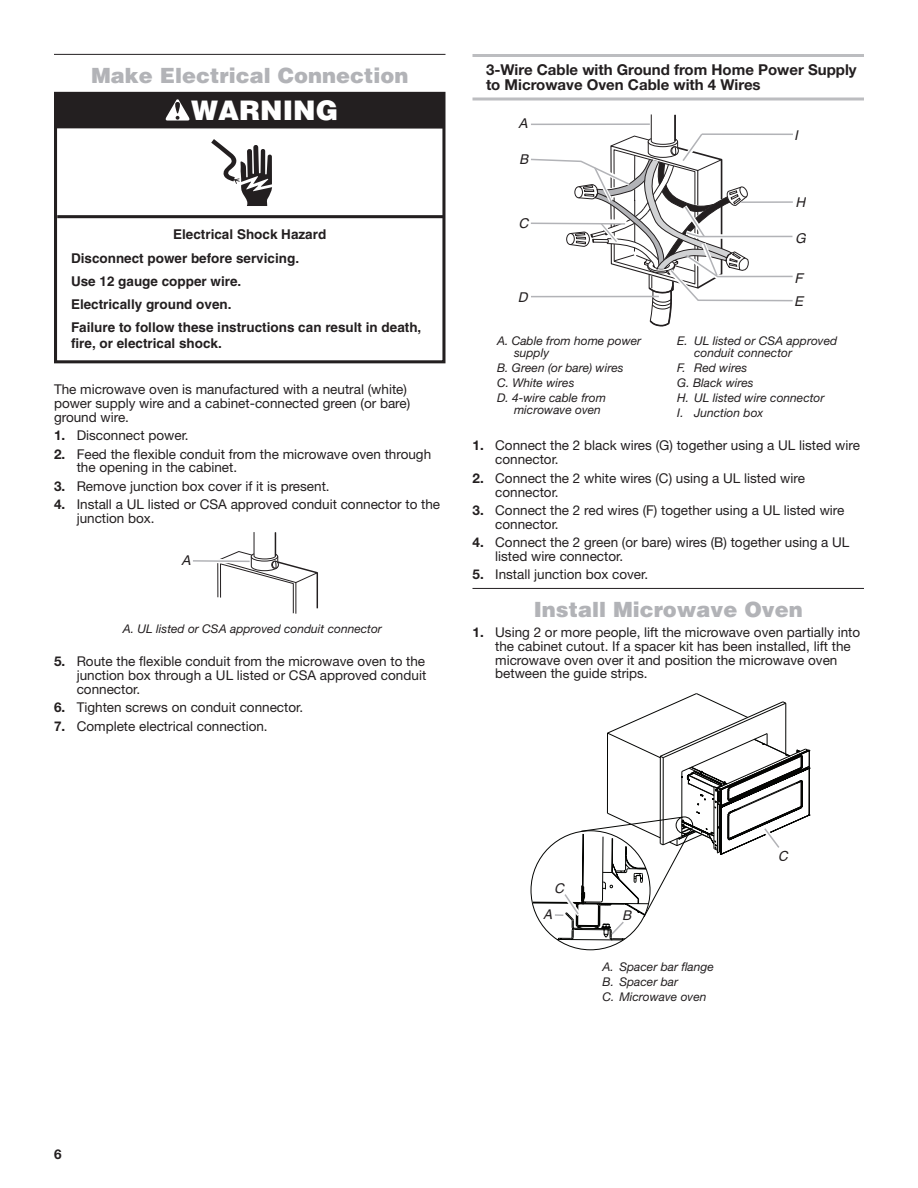
<style>
.page{position:relative;width:918px;height:1188px;background:#fff}
.page>*{position:absolute;margin:0;border:0;box-sizing:border-box;transform-origin:0 0}
.t1{font:900 27px "Helvetica";color:#fff}
.Heading_2{font:900 21px "Helvetica";color:#b2b3b7}
.Heading_3_Rules{font:700 15px/15px "Helvetica Neue";color:#231f20}
.Body{font:13.5px/13.8px "Helvetica Neue LT Std";color:#231f20}
.t2{font:700 13.5px/23.2px "Helvetica";color:#231f20}
.t3{font:italic 13.5px "Helvetica";color:#231f20}
.t4{font:italic 13.5px "Helvetica";color:#231f20}
.t5{font:700 13.5px "Helvetica Neue";color:#231f20}
.Table_Callouts{font:italic 12px/12px "Helvetica Neue LT Std";color:#231f20}
.Table_Callouts-2{font:italic 12px "Helvetica Neue";color:#231f20}
.s1{font-weight:700}
</style>
<div class="page">
<hr style="left:54px;top:54px;width:392px;height:1px;background:#231f20">
<hr style="left:472px;top:54px;width:392px;height:3px;background:#bcbdc0">
<hr style="left:472px;top:98px;width:392px;height:2px;background:#bcbdc0">
<hr style="left:472px;top:588px;width:392px;height:1px;background:#231f20">
<div style="left:54px;top:92px;width:391px;height:271px;border:3px solid #231f20"></div>
<hr style="left:57px;top:215px;width:387px;height:3px;background:#231f20">
<div style="left:56px;top:92px;width:388px;height:37px;background:#231f20"></div>
<svg style="left:165px;top:99px;width:25px;height:22px"></svg>
<svg style="left:211px;top:139px;width:61px;height:67px"></svg>
<svg style="left:193px;top:532px;width:125px;height:82px"></svg>
<svg style="left:530px;top:114px;width:263px;height:212px"></svg>
<svg style="left:555px;top:693px;width:255px;height:247px"></svg>
<h2 class="Heading_2" style="left:91px;top:62px;width:319px">Make Electrical Connection</h2>
<p class="t1" style="left:191px;top:93px;width:148px">WARNING</p>
<p class="t2" style="left:71px;top:223px;width:352px;text-indent:102px">Electrical Shock Hazard<br>Disconnect power before servicing.<br>Use 12 gauge copper wire.<br>Electrically ground oven.<br>Failure to follow these instructions can result in death,</p>
<p class="t2" style="left:71px;top:332px;width:152px">fire, or electrical shock.</p>
<p class="Body" style="left:54px;top:382px;width:358px">The microwave oven is manufactured with a neutral (white) power supply wire and a cabinet-connected green (or bare) ground wire.</p>
<p class="Body" style="left:54px;top:428px;width:136px"><span class="s1">1.</span> Disconnect power.</p>
<p class="Body" style="left:77px;top:447px;width:356px;text-indent:-23px"><span class="s1">2.</span> Feed the flexible conduit from the microwave oven through the opening in the cabinet.</p>
<p class="Body" style="left:54px;top:479px;width:277px"><span class="s1">3.</span> Remove junction box cover if it is present.</p>
<p class="Body" style="left:77px;top:497px;width:365px;text-indent:-23px"><span class="s1">4.</span> Install a UL listed or CSA approved conduit connector to the junction box.</p>
<p class="t3" style="left:181px;top:552px;width:14px">A</p>
<p class="Table_Callouts-2" style="left:123px;top:621px;width:260px">A. UL listed or CSA approved conduit connector</p>
<p class="Body" style="left:77px;top:654px;width:351px;text-align:justify;text-indent:-23px"><span class="s1">5.</span> Route the flexible conduit from the microwave oven to the junction box through a UL listed or CSA approved conduit connector.</p>
<p class="Body" style="left:54px;top:701px;width:251px"><span class="s1">6.</span> Tighten screws on conduit connector.</p>
<p class="Body" style="left:54px;top:719px;width:215px"><span class="s1">7.</span> Complete electrical connection.</p>
<h3 class="Heading_3_Rules" style="left:486px;top:62px;width:372px">3-Wire Cable with Ground from Home Power Supply to Microwave Oven Cable with 4 Wires</h3>
<p class="t3" style="left:518px;top:115px;width:14px">A</p>
<p class="t3" style="left:519px;top:151px;width:14px">B</p>
<p class="t3" style="left:518px;top:215px;width:15px">C</p>
<p class="t3" style="left:518px;top:289px;width:15px">D</p>
<p class="Table_Callouts" style="left:514px;top:334px;width:129px;text-indent:-17px">A. Cable from home power supply</p>
<p class="Table_Callouts" style="left:497px;top:361px;width:128px">B. Green (or bare) wires</p>
<p class="Table_Callouts" style="left:497px;top:376px;width:79px">C. White wires</p>
<p class="Table_Callouts" style="left:514px;top:391px;width:94px;text-indent:-17px">D. 4-wire cable from microwave oven</p>
<p class="t3" style="left:794px;top:127px;width:9px">I</p>
<p class="t3" style="left:795px;top:194px;width:15px">H</p>
<p class="t3" style="left:795px;top:230px;width:15px">G</p>
<p class="t3" style="left:795px;top:269px;width:13px">F</p>
<p class="t3" style="left:794px;top:293px;width:14px">E</p>
<p class="Table_Callouts" style="left:694px;top:334px;width:145px;text-indent:-17px">E. UL listed or CSA approved conduit connector</p>
<p class="Table_Callouts" style="left:677px;top:361px;width:72px">F. Red wires</p>
<p class="Table_Callouts" style="left:677px;top:376px;width:78px">G. Black wires</p>
<p class="Table_Callouts" style="left:677px;top:391px;width:149px">H. UL listed wire connector</p>
<p class="Table_Callouts" style="left:677px;top:406px;width:88px">I. Junction box</p>
<p class="Body" style="left:495px;top:438px;width:366px;text-indent:-23px"><span class="s1">1.</span> Connect the 2 black wires (G) together using a UL listed wire connector.</p>
<p class="Body" style="left:495px;top:471px;width:311px;text-indent:-23px"><span class="s1">2.</span> Connect the 2 white wires (C) using a UL listed wire connector.</p>
<p class="Body" style="left:495px;top:503px;width:351px;text-indent:-23px"><span class="s1">3.</span> Connect the 2 red wires (F) together using a UL listed wire connector.</p>
<p class="Body" style="left:495px;top:535px;width:356px;text-indent:-23px"><span class="s1">4.</span> Connect the 2 green (or bare) wires (B) together using a UL listed wire connector.</p>
<p class="Body" style="left:472px;top:568px;width:177px"><span class="s1">5.</span> Install junction box cover.</p>
<h2 class="Heading_2" style="left:534px;top:596px;width:271px">Install Microwave Oven</h2>
<p class="Body" style="left:495px;top:625px;width:367px;text-indent:-23px"><span class="s1">1.</span> Using 2 or more people, lift the microwave oven partially into the cabinet cutout. If a spacer kit has been installed, lift the microwave oven over it and position the microwave oven between the guide strips.</p>
<p class="t5" style="left:54px;top:1146px;width:9px">6</p>
<p class="t4" style="left:554px;top:880px;width:11px">C</p>
<p class="t4" style="left:543px;top:906px;width:11px">A</p>
<p class="t4" style="left:622px;top:907px;width:11px">B</p>
<p class="Table_Callouts-2" style="left:602px;top:959px;width:113px">A. Spacer bar flange</p>
<p class="Table_Callouts-2" style="left:602px;top:974px;width:77px">B. Spacer bar</p>
<p class="Table_Callouts-2" style="left:602px;top:989px;width:106px">C. Microwave oven</p>
</div>
